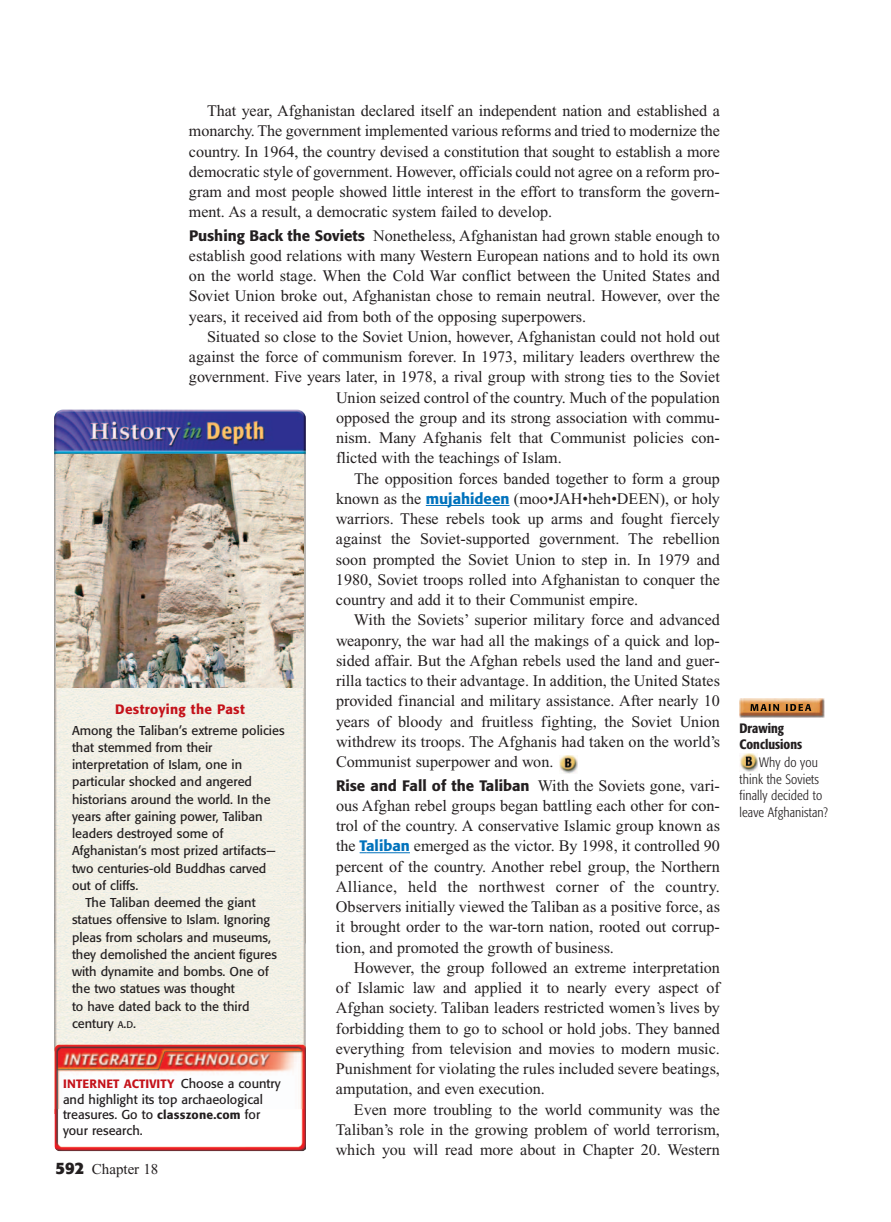
<style>
.page{position:relative;width:891px;height:1222px;background:#fff}
.page>*{position:absolute;margin:0;border:0;box-sizing:border-box;transform-origin:0 0}
.t1{font:16.2px/20.2px "Times New Roman";color:#231f20;text-align:justify}
.t2{font:15px "Times New Roman";color:#231f20}
.t3{font:300 condensed 13.5px/16.5px "Formata";letter-spacing:.01em;color:#231f20}
.t4{font:500 condensed 13.5px/16.5px "Formata";color:#231f20}
.t5{font:500 13.5px "Formata";letter-spacing:.025em;color:#c4121a}
.t6{font:12.75px/15.8px "Formata";color:#231f20}
.t7{font:500 12px "Formata";letter-spacing:.015em;color:#c4121a}
.s1{font-family:"Formata";font-weight:500;font-size:15px}
.s2{font-family:"Formata";font-weight:500;font-size:15px;color:#0072bc}
.s3{font-size:9.6px}
.s4{font-weight:400;font-size:12.75px;color:#231f20}
.s5{font-weight:500;font-size:12px}
.s6{font-family:"Formata";font-weight:700;font-size:16.5px}
</style>
<div class="page">
<hr style="left:426px;top:505px;width:84px;height:1px;background:#0072bc">
<hr style="left:366px;top:852px;width:44px;height:1px;background:#0072bc">
<img style="left:559px;top:755px;width:18px;height:18px">
<img style="left:740px;top:754px;width:18px;height:18px">
<img style="left:740px;top:698px;width:85px;height:20px">
<img style="left:750px;top:704px;width:61px;height:7px">
<img style="left:54px;top:410px;width:252px;height:539px;border-radius:9px">
<img style="left:54px;top:914px;width:252px;height:131px">
<img style="left:56px;top:454px;width:248px;height:233px">
<img style="left:54px;top:1045px;width:252px;height:64px">
<img style="left:54px;top:1109px;width:252px;height:42px">
<p class="t1" style="left:189px;top:102px;width:533px;text-indent:18px">That year, Afghanistan declared itself an independent nation and established a monarchy. The government implemented various reforms and tried to modernize the country. In 1964, the country devised a constitution that sought to establish a more democratic style of government. However, officials could not agree on a reform pro&shy;gram and most people showed little interest in the effort to transform the govern&shy;ment. As a result, a democratic system failed to develop.</p>
<p class="t1" style="left:189px;top:227px;width:532px"><span class="s1">Pushing Back the Soviets</span> Nonetheless, Afghanistan had grown stable enough to establish good relations with many Western European nations and to hold its own on the world stage. When the Cold War conflict between the United States and Soviet Union broke out, Afghanistan chose to remain neutral. However, over the years, it received aid from both of the opposing superpowers.</p>
<p class="t1" style="left:207px;top:328px;width:514px">Situated so close to the Soviet Union, however, Afghanistan could not hold out</p>
<p class="t1" style="left:189px;top:348px;width:532px">against the force of communism forever. In 1973, military leaders overthrew the</p>
<p class="t1" style="left:189px;top:368px;width:532px">government. Five years later, in 1978, a rival group with strong ties to the Soviet</p>
<p class="t1" style="left:336px;top:389px;width:385px">Union seized control of the country. Much of the population</p>
<p class="t1" style="left:336px;top:409px;width:385px">opposed the group and its strong association with commu-</p>
<p class="t1" style="left:336px;top:429px;width:385px">nism. Many Afghanis felt that Communist policies con-</p>
<p class="t1" style="left:336px;top:449px;width:227px">flicted with the teachings of Islam.</p>
<p class="t1" style="left:354px;top:470px;width:367px">The opposition forces banded together to form a group</p>
<p class="t1" style="left:336px;top:490px;width:385px">known as the <span class="s2">mujahideen</span> (moo•JAH•heh•DEEN), or holy</p>
<p class="t1" style="left:336px;top:510px;width:385px">warriors. These rebels took up arms and fought fiercely</p>
<p class="t1" style="left:336px;top:530px;width:386px">against the Soviet-supported government. The rebellion</p>
<p class="t1" style="left:336px;top:551px;width:385px">soon prompted the Soviet Union to step in. In 1979 and</p>
<p class="t1" style="left:336px;top:571px;width:385px">1980, Soviet troops rolled into Afghanistan to conquer the</p>
<p class="t1" style="left:336px;top:591px;width:304px">country and add it to their Communist empire.</p>
<p class="t1" style="left:354px;top:611px;width:368px">With the Soviets’ superior military force and advanced</p>
<p class="t1" style="left:336px;top:632px;width:385px">weaponry, the war had all the makings of a quick and lop-</p>
<p class="t1" style="left:336px;top:652px;width:385px">sided affair. But the Afghan rebels used the land and guer-</p>
<p class="t1" style="left:336px;top:672px;width:386px">rilla tactics to their advantage. In addition, the United States</p>
<p class="t1" style="left:336px;top:692px;width:386px">provided financial and military assistance. After nearly 10</p>
<p class="t1" style="left:336px;top:713px;width:385px">years of bloody and fruitless fighting, the Soviet Union</p>
<p class="t1" style="left:336px;top:733px;width:386px">withdrew its troops. The Afghanis had taken on the world’s</p>
<p class="t1" style="left:336px;top:753px;width:219px">Communist superpower and won.</p>
<p class="t1" style="left:336px;top:776px;width:386px"><span class="s1">Rise and Fall of the Taliban</span> With the Soviets gone, vari&shy;ous Afghan rebel groups began battling each other for con&shy;trol of the country. A conservative Islamic group known as the <span class="s2">Taliban</span> emerged as the victor. By 1998, it controlled 90 percent of the country. Another rebel group, the Northern Alliance, held the northwest corner of the country.<br>Observers initially viewed the Taliban as a positive force, as it brought order to the war-torn nation, rooted out corrup&shy;tion, and promoted the growth of business.</p>
<p class="t1" style="left:336px;top:959px;width:386px;text-indent:18px">However, the group followed an extreme interpretation of Islamic law and applied it to nearly every aspect of Afghan society. Taliban leaders restricted women’s lives by forbidding them to go to school or hold jobs. They banned everything from television and movies to modern music.<br>Punishment for violating the rules included severe beatings, amputation, and even execution.</p>
<p class="t1" style="left:336px;top:1100px;width:386px;text-indent:18px">Even more troubling to the world community was the Taliban’s role in the growing problem of world terrorism, which you will read more about in Chapter 20. Western</p>
<p class="t5" style="left:115px;top:703px;width:131px">Destroying the Past</p>
<p class="t6" style="left:72px;top:723px;width:214px">Among the Taliban’s extreme policies</p>
<p class="t6" style="left:72px;top:740px;width:142px">that stemmed from their</p>
<p class="t6" style="left:72px;top:758px;width:172px">interpretation of Islam, one in</p>
<p class="t6" style="left:72px;top:775px;width:182px">particular shocked and angered</p>
<p class="t6" style="left:72px;top:792px;width:200px">historians around the world. In the</p>
<p class="t6" style="left:72px;top:809px;width:192px">years after gaining power, Taliban</p>
<p class="t6" style="left:72px;top:827px;width:153px">leaders destroyed some of</p>
<p class="t6" style="left:72px;top:844px;width:205px">Afghanistan’s most prized artifacts—</p>
<p class="t6" style="left:72px;top:861px;width:196px">two centuries-old Buddhas carved</p>
<p class="t6" style="left:72px;top:878px;width:68px">out of cliffs.</p>
<p class="t6" style="left:85px;top:896px;width:172px">The Taliban deemed the giant</p>
<p class="t6" style="left:72px;top:913px;width:200px">statues offensive to Islam. Ignoring</p>
<p class="t6" style="left:72px;top:930px;width:201px">pleas from scholars and museums,</p>
<p class="t6" style="left:72px;top:947px;width:206px">they demolished the ancient figures</p>
<p class="t6" style="left:72px;top:965px;width:198px">with dynamite and bombs. One of</p>
<p class="t6" style="left:72px;top:982px;width:164px">the two statues was thought</p>
<p class="t6" style="left:72px;top:999px;width:179px">to have dated back to the third</p>
<p class="t6" style="left:72px;top:1016px;width:66px">century <span class="s3">A</span>.<span class="s3">D</span>.</p>
<p class="t7" style="left:63px;top:1078px;width:219px">INTERNET ACTIVITY <span class="s4">Choose a country</span></p>
<p class="t6" style="left:63px;top:1092px;width:202px">and highlight its top archaeological treasures. Go to <span class="s5">classzone.com</span> for your research.</p>
<p class="t2" style="left:56px;top:1164px;width:104px"><span class="s6">592</span> Chapter 18</p>
<p class="t4" style="left:740px;top:721px;width:64px">Drawing<br>Conclusions</p>
<p class="t3" style="left:740px;top:755px;width:90px;text-indent:20px">Why do you think the Soviets finally decided to leave Afghanistan?</p>
</div>
